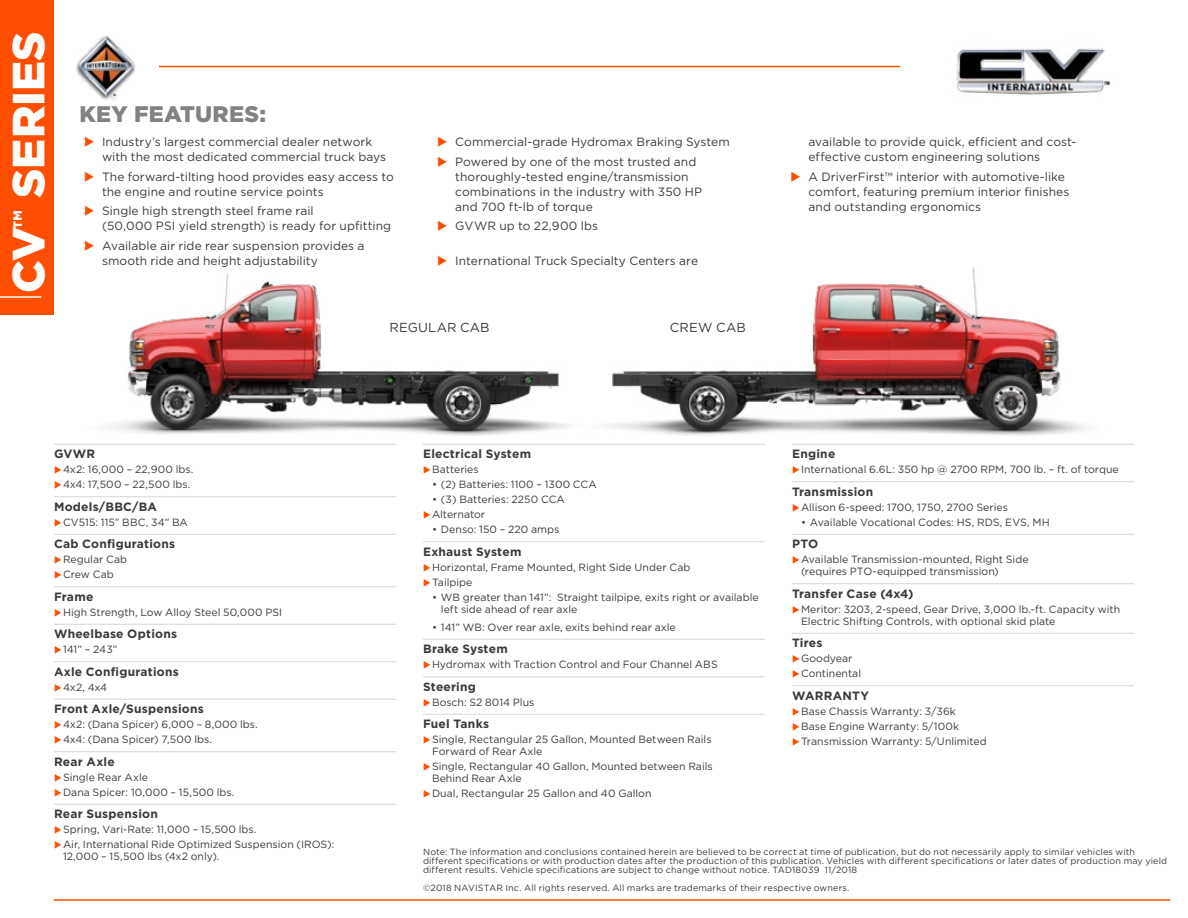
<style>
.page{position:relative;width:1188px;height:918px;background:#fff}
.page>*{position:absolute;margin:0;border:0;box-sizing:border-box;transform-origin:0 0}
.t1{font:900 45px "Gotham";color:#fff}
.t2{font:900 22.5px "Gotham";letter-spacing:.015em;color:#818383}
.t3{font:13.05px "Gotham";letter-spacing:.01em;color:#393a39}
.t4{font:12px/15px "Gotham";letter-spacing:.005em;color:#393a39}
.t5{font:700 12px "Gotham";letter-spacing:.02em;color:#393a39}
.t6{font:10.5px/12px "Gotham";color:#393a39}
.t7{font:9px/9px "Gotham";letter-spacing:.015em;color:#393a39}
.s1{color:#ff4e00}
</style>
<div class="page">
<div style="left:0;top:0;width:54px;height:315px;background:#ff4e00"></div>
<hr style="left:0;top:296px;width:41px;height:2px;background:#fff">
<hr style="left:54px;top:899px;width:1116px;height:2px;background:#ff4e00">
<div style="left:76px;top:35px;width:60px;height:67px;background:#000;opacity:.75"></div>
<img style="left:80px;top:36px;width:54px;height:59px">
<hr style="left:159px;top:66px;width:741px;height:1px;background:#ff4e00">
<img style="left:956px;top:48px;width:154px;height:47px">
<img style="left:605px;top:267px;width:516px;height:216px">
<img style="left:67px;top:273px;width:538px;height:225px">
<hr style="left:54px;top:444px;width:342px;height:1px;background:#d4d5d5">
<hr style="left:54px;top:496px;width:342px;height:1px;background:#d4d5d5">
<hr style="left:54px;top:534px;width:342px;height:1px;background:#d4d5d5">
<hr style="left:54px;top:586px;width:342px;height:1px;background:#d4d5d5">
<hr style="left:54px;top:624px;width:342px;height:1px;background:#d4d5d5">
<hr style="left:54px;top:661px;width:342px;height:1px;background:#d4d5d5">
<hr style="left:54px;top:699px;width:342px;height:1px;background:#d4d5d5">
<hr style="left:54px;top:751px;width:342px;height:1px;background:#d4d5d5">
<hr style="left:54px;top:804px;width:342px;height:1px;background:#d4d5d5">
<hr style="left:423px;top:444px;width:342px;height:1px;background:#d4d5d5">
<hr style="left:423px;top:541px;width:342px;height:1px;background:#d4d5d5">
<hr style="left:423px;top:639px;width:342px;height:1px;background:#d4d5d5">
<hr style="left:423px;top:676px;width:342px;height:1px;background:#d4d5d5">
<hr style="left:423px;top:714px;width:342px;height:1px;background:#d4d5d5">
<hr style="left:792px;top:444px;width:342px;height:1px;background:#d4d5d5">
<hr style="left:792px;top:481px;width:342px;height:1px;background:#d4d5d5">
<hr style="left:792px;top:534px;width:342px;height:1px;background:#d4d5d5">
<hr style="left:792px;top:583px;width:342px;height:1px;background:#d4d5d5">
<hr style="left:792px;top:633px;width:342px;height:1px;background:#d4d5d5">
<hr style="left:792px;top:685px;width:342px;height:1px;background:#d4d5d5">
<h1 class="t1" style="left:2px;top:293px;width:263px;rotate:-90deg">CV<sup>™</sup> SERIES</h1>
<h2 class="t2" style="left:80px;top:101px;width:188px">KEY FEATURES:</h2>
<p class="t4" style="left:102px;top:134px;width:286px;text-indent:-18px"><span class="s1">◆</span> Industry’s largest commercial dealer network with the most dedicated commercial truck bays</p>
<p class="t4" style="left:102px;top:169px;width:293px;text-indent:-18px"><span class="s1">◆</span> The forward-tilting hood provides easy access to the engine and routine service points</p>
<p class="t4" style="left:102px;top:203px;width:291px;text-indent:-18px"><span class="s1">◆</span> Single high strength steel frame rail<br>(50,000 PSI yield strength) is ready for upfitting</p>
<p class="t4" style="left:102px;top:238px;width:264px;text-indent:-18px"><span class="s1">◆</span> Available air ride rear suspension provides a smooth ride and height adjustability</p>
<p class="t4" style="left:437px;top:134px;width:294px"><span class="s1">◆</span> Commercial-grade Hydromax Braking System</p>
<p class="t4" style="left:455px;top:154px;width:248px;text-indent:-18px"><span class="s1">◆</span> Powered by one of the most trusted and thoroughly-tested engine/transmission combinations in the industry with 350 HP and 700 ft-lb of torque</p>
<p class="t4" style="left:437px;top:218px;width:162px"><span class="s1">◆</span> GVWR up to 22,900 lbs</p>
<p class="t4" style="left:437px;top:253px;width:262px"><span class="s1">◆</span> International Truck Specialty Centers are</p>
<p class="t3" style="left:390px;top:320px;width:102px">REGULAR CAB</p>
<p class="t3" style="left:670px;top:320px;width:77px">CREW CAB</p>
<p class="t4" style="left:809px;top:134px;width:269px">available to provide quick, efficient and cost&shy;effective custom engineering solutions</p>
<p class="t4" style="left:809px;top:169px;width:262px;text-indent:-18px"><span class="s1">◆</span> A DriverFirst™ interior with automotive-like comfort, featuring premium interior finishes and outstanding ergonomics</p>
<p class="t5" style="left:54px;top:447px;width:43px">GVWR</p>
<p class="t6" style="left:54px;top:463px;width:141px"><span class="s1">◆</span>4x2: 16,000 – 22,900 lbs.</p>
<p class="t6" style="left:54px;top:478px;width:138px"><span class="s1">◆</span>4x4: 17,500 – 22,500 lbs.</p>
<p class="t5" style="left:54px;top:499px;width:105px">Models/BBC/BA</p>
<p class="t6" style="left:54px;top:516px;width:135px"><span class="s1">◆</span>CV515: 115” BBC, 34” BA</p>
<p class="t5" style="left:54px;top:537px;width:123px">Cab Configurations</p>
<p class="t6" style="left:54px;top:553px;width:75px"><span class="s1">◆</span>Regular Cab</p>
<p class="t6" style="left:54px;top:568px;width:61px"><span class="s1">◆</span>Crew Cab</p>
<p class="t5" style="left:54px;top:589px;width:41px">Frame</p>
<p class="t6" style="left:54px;top:606px;width:230px"><span class="s1">◆</span>High Strength, Low Alloy Steel 50,000 PSI</p>
<p class="t5" style="left:54px;top:627px;width:125px">Wheelbase Options</p>
<p class="t6" style="left:54px;top:643px;width:65px"><span class="s1">◆</span>141” – 243”</p>
<p class="t5" style="left:54px;top:664px;width:126px">Axle Configurations</p>
<p class="t6" style="left:54px;top:681px;width:55px"><span class="s1">◆</span>4x2, 4x4</p>
<p class="t5" style="left:54px;top:702px;width:151px">Front Axle/Suspensions</p>
<p class="t6" style="left:54px;top:718px;width:205px"><span class="s1">◆</span>4x2: (Dana Spicer) 6,000 – 8,000 lbs.</p>
<p class="t6" style="left:54px;top:733px;width:160px"><span class="s1">◆</span>4x4: (Dana Spicer) 7,500 lbs.</p>
<p class="t5" style="left:54px;top:754px;width:62px">Rear Axle</p>
<p class="t6" style="left:54px;top:771px;width:95px"><span class="s1">◆</span>Single Rear Axle</p>
<p class="t6" style="left:54px;top:786px;width:182px"><span class="s1">◆</span>Dana Spicer: 10,000 – 15,500 lbs.</p>
<p class="t5" style="left:54px;top:807px;width:105px">Rear Suspension</p>
<p class="t6" style="left:54px;top:823px;width:204px"><span class="s1">◆</span>Spring, Vari-Rate: 11,000 – 15,500 lbs.</p>
<p class="t6" style="left:63px;top:838px;width:273px;text-indent:-9px"><span class="s1">◆</span>Air, International Ride Optimized Suspension (IROS):<br>12,000 – 15,500 lbs (4x2 only).</p>
<p class="t5" style="left:423px;top:447px;width:110px">Electrical System</p>
<p class="t6" style="left:423px;top:463px;width:57px"><span class="s1">◆</span>Batteries</p>
<p class="t6" style="left:432px;top:478px;width:166px">• (2) Batteries: 1100 – 1300 CCA</p>
<p class="t6" style="left:432px;top:493px;width:134px">• (3) Batteries: 2250 CCA</p>
<p class="t6" style="left:423px;top:508px;width:64px"><span class="s1">◆</span>Alternator</p>
<p class="t6" style="left:432px;top:523px;width:129px">• Denso: 150 – 220 amps</p>
<p class="t5" style="left:423px;top:544px;width:100px">Exhaust System</p>
<p class="t6" style="left:423px;top:561px;width:269px"><span class="s1">◆</span>Horizontal, Frame Mounted, Right Side Under Cab</p>
<p class="t6" style="left:423px;top:576px;width:51px"><span class="s1">◆</span>Tailpipe</p>
<p class="t6" style="left:441px;top:591px;width:319px;text-indent:-9px">• WB greater than 141”: Straight tailpipe, exits right or available left side ahead of rear axle</p>
<p class="t6" style="left:432px;top:621px;width:245px">• 141” WB: Over rear axle, exits behind rear axle</p>
<p class="t5" style="left:423px;top:642px;width:86px">Brake System</p>
<p class="t6" style="left:423px;top:658px;width:296px"><span class="s1">◆</span>Hydromax with Traction Control and Four Channel ABS</p>
<p class="t5" style="left:423px;top:679px;width:54px">Steering</p>
<p class="t6" style="left:423px;top:696px;width:113px"><span class="s1">◆</span>Bosch: S2 8014 Plus</p>
<p class="t5" style="left:423px;top:717px;width:68px">Fuel Tanks</p>
<p class="t6" style="left:432px;top:733px;width:281px;text-indent:-9px"><span class="s1">◆</span>Single, Rectangular 25 Gallon, Mounted Between Rails<br>Forward of Rear Axle</p>
<p class="t6" style="left:432px;top:760px;width:282px;text-indent:-9px"><span class="s1">◆</span>Single, Rectangular 40 Gallon, Mounted between Rails<br>Behind Rear Axle</p>
<p class="t6" style="left:423px;top:787px;width:230px"><span class="s1">◆</span>Dual, Rectangular 25 Gallon and 40 Gallon</p>
<p class="t5" style="left:792px;top:447px;width:45px">Engine</p>
<p class="t6" style="left:792px;top:463px;width:328px"><span class="s1">◆</span>International 6.6L: 350 hp @ 2700 RPM, 700 lb. – ft. of torque</p>
<p class="t5" style="left:792px;top:484px;width:83px">Transmission</p>
<p class="t6" style="left:792px;top:501px;width:217px"><span class="s1">◆</span>Allison 6-speed: 1700, 1750, 2700 Series</p>
<p class="t6" style="left:801px;top:516px;width:250px">• Available Vocational Codes: HS, RDS, EVS, MH</p>
<p class="t5" style="left:792px;top:537px;width:28px">PTO</p>
<p class="t6" style="left:801px;top:553px;width:229px;text-indent:-9px"><span class="s1">◆</span>Available Transmission-mounted, Right Side (requires PTO-equipped transmission)</p>
<p class="t5" style="left:792px;top:586px;width:123px">Transfer Case (4x4)</p>
<p class="t6" style="left:801px;top:603px;width:321px;text-indent:-9px"><span class="s1">◆</span>Meritor: 3203, 2-speed, Gear Drive, 3,000 lb.-ft. Capacity with<br>Electric Shifting Controls, with optional skid plate</p>
<p class="t5" style="left:792px;top:636px;width:32px">Tires</p>
<p class="t6" style="left:792px;top:652px;width:62px"><span class="s1">◆</span>Goodyear</p>
<p class="t6" style="left:792px;top:667px;width:71px"><span class="s1">◆</span>Continental</p>
<p class="t5" style="left:792px;top:688px;width:79px">WARRANTY</p>
<p class="t6" style="left:792px;top:705px;width:165px"><span class="s1">◆</span>Base Chassis Warranty: 3/36k</p>
<p class="t6" style="left:792px;top:720px;width:169px"><span class="s1">◆</span>Base Engine Warranty: 5/100k</p>
<p class="t6" style="left:792px;top:735px;width:196px"><span class="s1">◆</span>Transmission Warranty: 5/Unlimited</p>
<p class="t7" style="left:423px;top:847px;width:746px">Note: The information and conclusions contained herein are believed to be correct at time of publication, but do not necessarily apply to similar vehicles with different specifications or with production dates after the production of this publication. Vehicles with different specifications or later dates of production may yield different results. Vehicle specifications are subject to change without notice. TAD18039 11/2018</p>
<p class="t7" style="left:423px;top:883px;width:428px">©2018 NAVISTAR Inc. All rights reserved. All marks are trademarks of their respective owners.</p>
</div>
